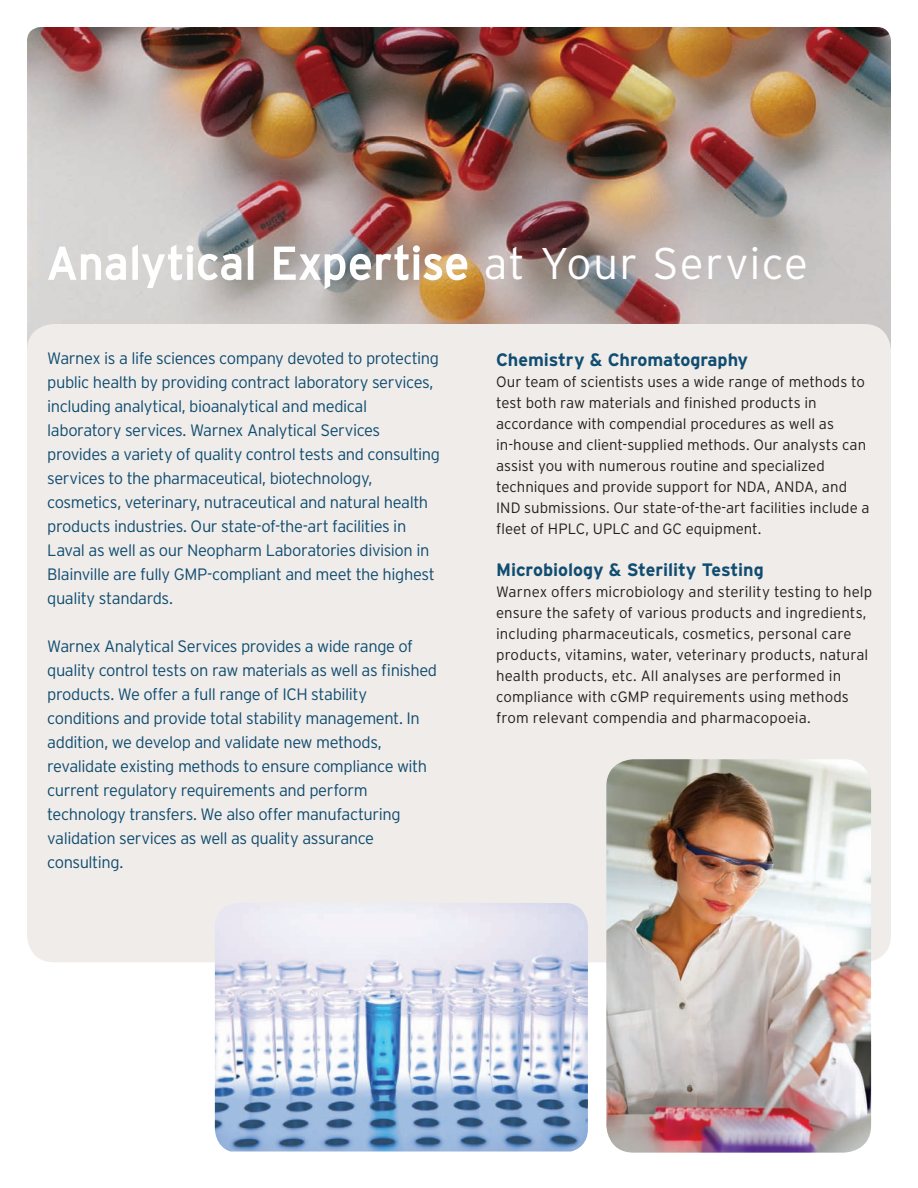
<style>
.page{position:relative;width:918px;height:1188px;background:#fff}
.page>*{position:absolute;margin:0;border:0;box-sizing:border-box;transform-origin:0 0}
.t1{font:300 44.25px "Interstate";letter-spacing:.025em;color:#fff}
.t2{font:700 18px "Interstate";letter-spacing:-.005em;color:#104d71}
.t3{font:300 16.5px/24px "Interstate";letter-spacing:-.025em;color:#104d71}
.t4{font:300 15px/21px "Interstate";letter-spacing:.005em;color:#231f20}
</style>
<div class="page">
<img style="left:27px;top:27px;width:864px;height:319px">
<div style="left:27px;top:324px;width:864px;height:638px;background:#f0ece9;border-radius:27px"></div>
<img style="left:215px;top:903px;width:373px;height:249px">
<img style="left:606px;top:759px;width:265px;height:394px">
<svg style="left:46px;top:242px;width:208px;height:47px"></svg>
<svg style="left:273px;top:243px;width:195px;height:48px"></svg>
<h1 class="t1" style="left:47px;top:238px;width:762px">Analytical Expertise at Your Service</h1>
<p class="t3" style="left:47px;top:346px;width:394px">Warnex is a life sciences company devoted to protecting public health by providing contract laboratory services, including analytical, bioanalytical and medical laboratory services. Warnex Analytical Services provides a variety of quality control tests and consulting services to the pharmaceutical, biotechnology, cosmetics, veterinary, nutraceutical and natural health products industries. Our state-of-the-art facilities in Laval as well as our Neopharm Laboratories division in Blainville are fully GMP-compliant and meet the highest quality standards.</p>
<p class="t3" style="left:47px;top:634px;width:391px">Warnex Analytical Services provides a wide range of quality control tests on raw materials as well as finished products. We offer a full range of ICH stability conditions and provide total stability management. In addition, we develop and validate new methods, revalidate existing methods to ensure compliance with current regulatory requirements and perform technology transfers. We also offer manufacturing validation services as well as quality assurance consulting.</p>
<p class="t2" style="left:496px;top:349px;width:253px">Chemistry &amp; Chromatography</p>
<p class="t4" style="left:496px;top:371px;width:375px">Our team of scientists uses a wide range of methods to test both raw materials and finished products in accordance with compendial procedures as well as in-house and client-supplied methods. Our analysts can assist you with numerous routine and specialized techniques and provide support for NDA, ANDA, and IND submissions. Our state-of-the-art facilities include a fleet of HPLC, UPLC and GC equipment.</p>
<p class="t2" style="left:496px;top:559px;width:269px">Microbiology &amp; Sterility Testing</p>
<p class="t4" style="left:496px;top:581px;width:378px">Warnex offers microbiology and sterility testing to help ensure the safety of various products and ingredients, including pharmaceuticals, cosmetics, personal care products, vitamins, water, veterinary products, natural health products, etc. All analyses are performed in compliance with cGMP requirements using methods from relevant compendia and pharmacopoeia.</p>
</div>
